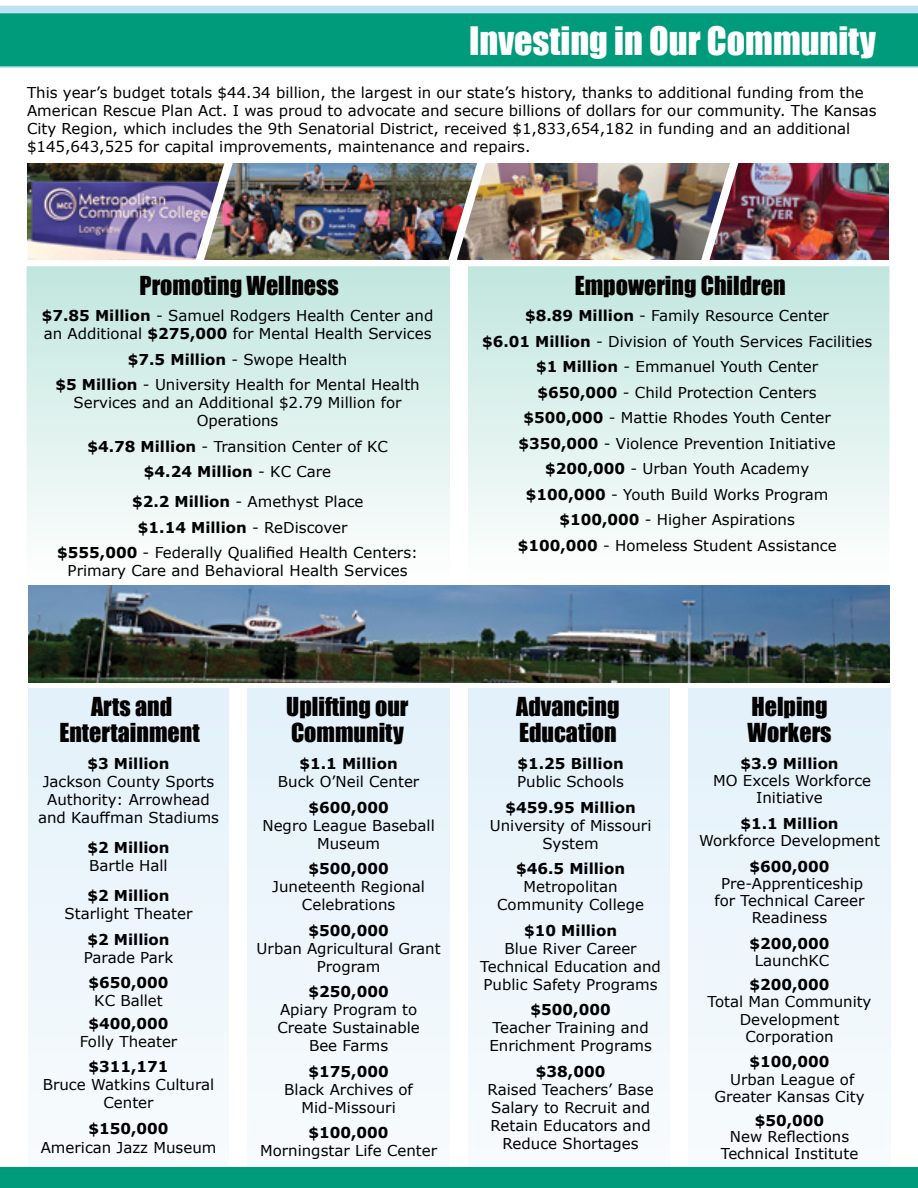
<style>
.page{position:relative;width:918px;height:1188px;background:#fff}
.page>*{position:absolute;margin:0;border:0;box-sizing:border-box;transform-origin:0 0}
.t1{font:36px "Impact";color:#fff}
.t2{font:24px/25.5px "Impact";color:#000}
.t3{font:15px/18px "Verdana";color:#000;text-align:center}
.t4{font:700 15px "Verdana";color:#000}
.s1{font-weight:700}
.s2{font-weight:400}
</style>
<div class="page">
<img style="left:27px;top:163px;width:138px;height:97px">
<svg style="left:165px;top:163px;width:18px;height:97px;background:#7a6d92"></svg>
<img style="left:183px;top:163px;width:235px;height:97px">
<img style="left:418px;top:163px;width:30px;height:97px">
<img style="left:448px;top:163px;width:222px;height:97px">
<img style="left:670px;top:163px;width:37px;height:97px">
<img style="left:707px;top:163px;width:182px;height:97px">
<div style="left:0;top:13px;width:918px;height:55px;background:#009b7a"></div>
<div style="left:0;top:6px;width:918px;height:7px;background:#bfe1f4"></div>
<div style="left:28px;top:688px;width:863px;height:500px;background:#edf6fc"></div>
<div style="left:230px;top:685px;width:18px;height:486px;background:#fff"></div>
<div style="left:670px;top:685px;width:18px;height:486px;background:#fff"></div>
<div style="left:27px;top:266px;width:863px;height:319px;background:linear-gradient(to bottom,#c1e6de,#fffefe)"></div>
<div style="left:450px;top:264px;width:18px;height:907px;background:#fff"></div>
<img style="left:28px;top:585px;width:862px;height:98px">
<div style="left:0;top:1167px;width:918px;height:21px;background:#009b7a"></div>
<h1 class="t1" style="left:469px;top:13px;width:408px">Investing in Our Community</h1>
<p class="t3" style="left:27px;top:83px;width:851px;text-align:left">This year’s budget totals $44.34 billion, the largest in our state’s history, thanks to additional funding from the American Rescue Plan Act. I was proud to advocate and secure billions of dollars for our community. The Kansas City Region, which includes the 9th Senatorial District, received $1,833,654,182 in funding and an additional $145,643,525 for capital improvements, maintenance and repairs.</p>
<h2 class="t2" style="left:140px;top:272px;width:201px">Promoting Wellness</h2>
<h2 class="t2" style="left:575px;top:272px;width:212px">Empowering Children</h2>
<p class="t3" style="left:42px;top:307px;width:393px;text-align:left"><span class="s1">$7.85 Million</span> - Samuel Rodgers Health Center and an Additional <span class="s1">$275,000</span> for Mental Health Services</p>
<p class="t3" style="left:55px;top:346px;width:366px;line-height:25.5px"><span class="s1">$7.5 Million</span> - Swope Health<br><span class="s1">$5 Million</span> - University Health for Mental Health</p>
<p class="t3" style="left:74px;top:394px;width:330px">Services and an Additional $2.79 Million for<br>Operations</p>
<p class="t3" style="left:87px;top:433px;width:302px;line-height:25.5px"><span class="s1">$4.78 Million</span> - Transition Center of KC <span class="s1">$4.24 Million</span> - KC Care</p>
<p class="t3" style="left:132px;top:493px;width:233px"><span class="s1">$2.2 Million</span> - Amethyst Place</p>
<p class="t4" style="left:138px;top:517px;width:211px">$1.14 Million <span class="s2">- ReDiscover</span></p>
<p class="t3" style="left:57px;top:544px;width:362px"><span class="s1">$555,000</span> - Federally Qualified Health Centers:</p>
<p class="t3" style="left:68px;top:562px;width:341px">Primary Care and behavioral h ealth services</p>
<p class="t3" style="left:482px;top:303px;width:392px;line-height:25.5px"><span class="s1">$8.89 Million</span> - Family Resource Center<br><span class="s1">$6.01 Million</span> - Division of Youth Services Facilities <span class="s1">$1 Million</span> - Emmanuel Youth Center<br><span class="s1">$650,000</span> - Child Protection Centers<br><span class="s1">$500,000</span> - Mattie Rhodes Youth Center <span class="s1">$350,000</span> - Violence Prevention Initiative <span class="s1">$200,000</span> - Urban Youth Academy<br><span class="s1">$100,000</span> - Youth Build Works Program<br><span class="s1">$100,000</span> - Higher Aspirations<br><span class="s1">$100,000</span> - Homeless Student Assistance</p>
<h2 class="t2" style="left:59px;top:693px;width:142px;text-align:center">Arts and<br>Entertainment</h2>
<h2 class="t2" style="left:286px;top:693px;width:124px">Uplifting our<br>Community</h2>
<h2 class="t2" style="left:516px;top:693px;width:105px">Advancing<br>Education</h2>
<h2 class="t2" style="left:748px;top:693px;width:86px">Helping<br>Workers</h2>
<p class="t4" style="left:87px;top:753px;width:84px">$3 Million</p>
<p class="t3" style="left:38px;top:773px;width:183px">Jackson County Sports<br>Authority: Arrowhead and Kauffman Stadiums</p>
<p class="t4" style="left:87px;top:837px;width:84px">$2 Million</p>
<p class="t3" style="left:89px;top:857px;width:80px">Bartle Hall</p>
<p class="t4" style="left:87px;top:885px;width:84px">$2 Million</p>
<p class="t3" style="left:65px;top:905px;width:129px">Starlight Theater</p>
<p class="t4" style="left:87px;top:929px;width:84px">$2 Million</p>
<p class="t3" style="left:84px;top:948px;width:91px">Parade Park</p>
<p class="t4" style="left:89px;top:972px;width:82px">$650,000</p>
<p class="t3" style="left:94px;top:992px;width:70px">KC Ballet</p>
<p class="t4" style="left:89px;top:1013px;width:82px">$400,000</p>
<p class="t3" style="left:80px;top:1032px;width:99px">Folly Theater</p>
<p class="t4" style="left:89px;top:1056px;width:82px">$311,171</p>
<p class="t3" style="left:43px;top:1076px;width:173px">Bruce Watkins Cultural<br>Center</p>
<p class="t4" style="left:89px;top:1118px;width:82px">$150,000</p>
<p class="t3" style="left:41px;top:1138px;width:177px">American Jazz Museum</p>
<p class="t4" style="left:740px;top:753px;width:100px">$3.9 Million</p>
<p class="t3" style="left:713px;top:772px;width:159px;line-height:17.2px">MO Excels Workforce<br>Initiative</p>
<p class="t4" style="left:740px;top:813px;width:100px">$1.1 Million</p>
<p class="t3" style="left:699px;top:832px;width:182px">Workforce Development</p>
<p class="t4" style="left:749px;top:856px;width:82px">$600,000</p>
<p class="t3" style="left:715px;top:875px;width:151px;line-height:17.2px">Pre-Apprenticeship for Technical Career<br>Readiness</p>
<p class="t4" style="left:749px;top:933px;width:82px">$200,000</p>
<p class="t3" style="left:755px;top:952px;width:76px">LaunchKC</p>
<p class="t4" style="left:749px;top:974px;width:82px">$200,000</p>
<p class="t3" style="left:707px;top:993px;width:166px;line-height:17.2px">Total Man Community<br>Development<br>Corporation</p>
<p class="t4" style="left:749px;top:1051px;width:82px">$100,000</p>
<p class="t3" style="left:714px;top:1070px;width:152px;line-height:17.2px">Urban League of<br>Greater Kansas City</p>
<p class="t4" style="left:755px;top:1110px;width:71px">$50,000</p>
<p class="t3" style="left:721px;top:1129px;width:139px;line-height:16.5px">New Reflections<br>Technical Institute</p>
<p class="t4" style="left:300px;top:753px;width:100px">$1.1 Million</p>
<p class="t3" style="left:278px;top:772px;width:143px">Buck O’Neil Center</p>
<p class="t4" style="left:309px;top:797px;width:82px">$600,000</p>
<p class="t3" style="left:263px;top:816px;width:174px">Negro League Baseball<br>Museum</p>
<p class="t4" style="left:309px;top:858px;width:82px">$500,000</p>
<p class="t3" style="left:272px;top:877px;width:154px">Juneteenth Regional<br>Celebrations</p>
<p class="t4" style="left:309px;top:920px;width:82px">$500,000</p>
<p class="t3" style="left:257px;top:939px;width:186px">Urban Agricultural Grant<br>Program</p>
<p class="t4" style="left:309px;top:981px;width:82px">$250,000</p>
<p class="t3" style="left:277px;top:1000px;width:144px">Apiary Program to<br>Create Sustainable<br>Bee Farms</p>
<p class="t4" style="left:309px;top:1061px;width:82px">$175,000</p>
<p class="t3" style="left:284px;top:1080px;width:130px">Black Archives of<br>Mid-Missouri</p>
<p class="t4" style="left:309px;top:1122px;width:82px">$100,000</p>
<p class="t3" style="left:260px;top:1141px;width:179px">Morningstar Life Center</p>
<p class="t4" style="left:518px;top:753px;width:108px">$1.25 Billion</p>
<p class="t3" style="left:517px;top:773px;width:108px">Public Schools</p>
<p class="t4" style="left:506px;top:797px;width:132px">$459.95 Million</p>
<p class="t3" style="left:490px;top:816px;width:163px">University of Missouri<br>System</p>
<p class="t4" style="left:516px;top:858px;width:110px">$46.5 Million</p>
<p class="t3" style="left:497px;top:878px;width:148px">Metropolitan<br>Community College</p>
<p class="t4" style="left:524px;top:920px;width:94px">$10 Million</p>
<p class="t3" style="left:480px;top:939px;width:182px">Blue River Career<br>Technical Education and<br>Public Safety Programs</p>
<p class="t4" style="left:531px;top:999px;width:82px">$500,000</p>
<p class="t3" style="left:489px;top:1019px;width:164px;text-align:left">Teacher Training and<br>Enrichment Programs</p>
<p class="t4" style="left:536px;top:1061px;width:71px">$38,000</p>
<p class="t3" style="left:488px;top:1080px;width:168px">Raised Teachers’ Base<br>Salary to Recruit and<br>Retain Educators and<br>Reduce Shortages</p>
</div>
